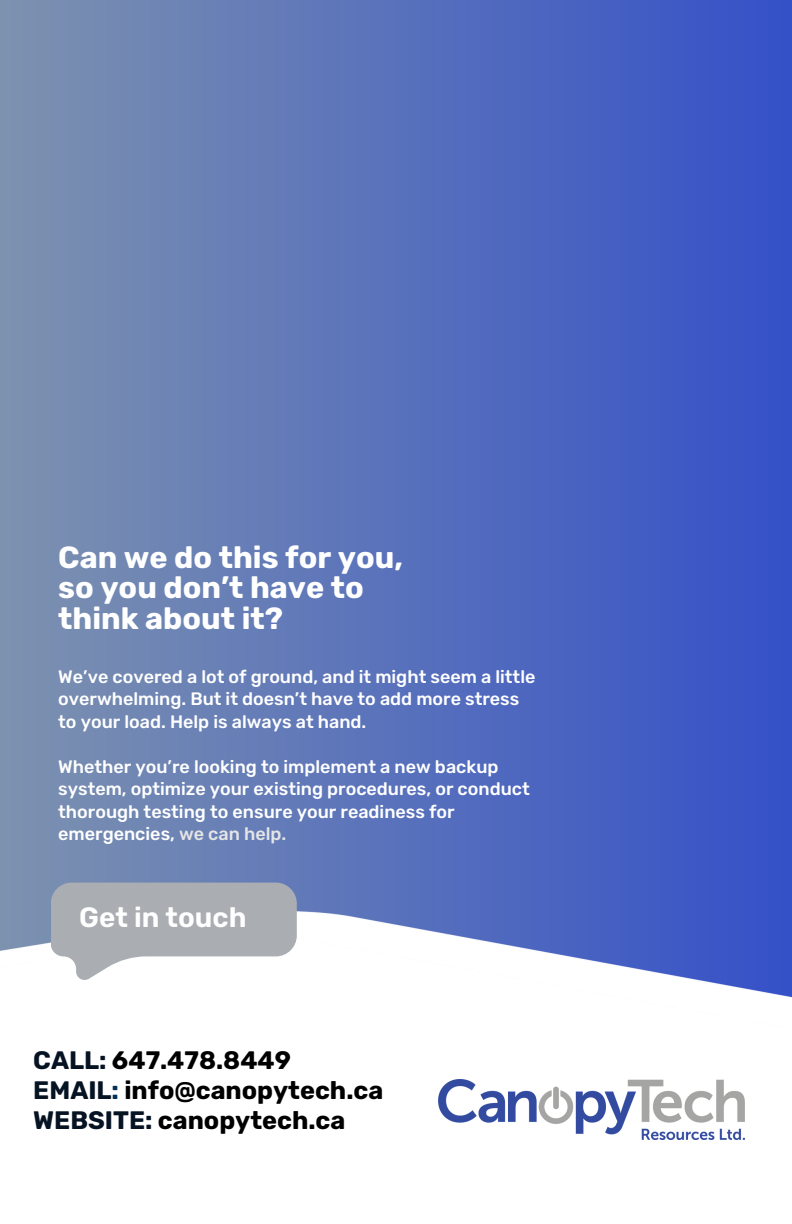
<style>
.page{position:relative;width:792px;height:1224px;background:#fff}
.page>*{position:absolute;margin:0;border:0;box-sizing:border-box;transform-origin:0 0}
.t1{font:700 30.6px/30.4px "Rubik";color:#fff}
.t2{font:600 28px "Rubik";color:#fff}
.t3{font:700 25.2px/30px "Rubik";color:#000}
.t4{font:500 18px/22.4px "Rubik";color:#fff}
.s1{color:#e5e5e5}
.s2{color:#061323}
.s3{color:#002f56}
</style>
<div class="page">
<div style="left:0;top:0;width:792px;height:1224px;background:linear-gradient(to right,#7d92af,#3551c8)"></div>
<img style="left:0;top:912px;width:792px;height:23px">
<img style="left:0;top:935px;width:792px;height:289px">
<img style="left:439px;top:1079px;width:306px;height:60px">
<svg style="left:51px;top:883px;width:246px;height:97px"></svg>
<p class="t1" style="left:58px;top:542px;width:346px">Can we do this for you, so you don’t have to think about it?</p>
<h1 class="t4" style="left:58px;top:666px;width:479px">We’ve covered a lot of ground, and it might seem a little overwhelming. But it doesn’t have to add more stress to your load. Help is always at hand.</h1>
<p class="t4" style="left:58px;top:755px;width:442px">Whether you’re looking to implement a new backup</p>
<p class="t4" style="left:58px;top:778px;width:473px">system, optimize your existing procedures, or conduct thorough testing to ensure your readiness for</p>
<h2 class="t4" style="left:58px;top:823px;width:230px">emergencies, <span class="s1">we can help.</span></h2>
<p class="t2" style="left:79px;top:901px;width:169px">Get in touch</p>
<p class="t3" style="left:33px;top:1045px;width:351px"><span class="s2">CALL:</span> 647.478.8449<br><span class="s2">EMAIL</span><span class="s3">:</span> info@canopytech.ca<br><span class="s2">WEBSITE:</span> canopytech.ca</p>
</div>
